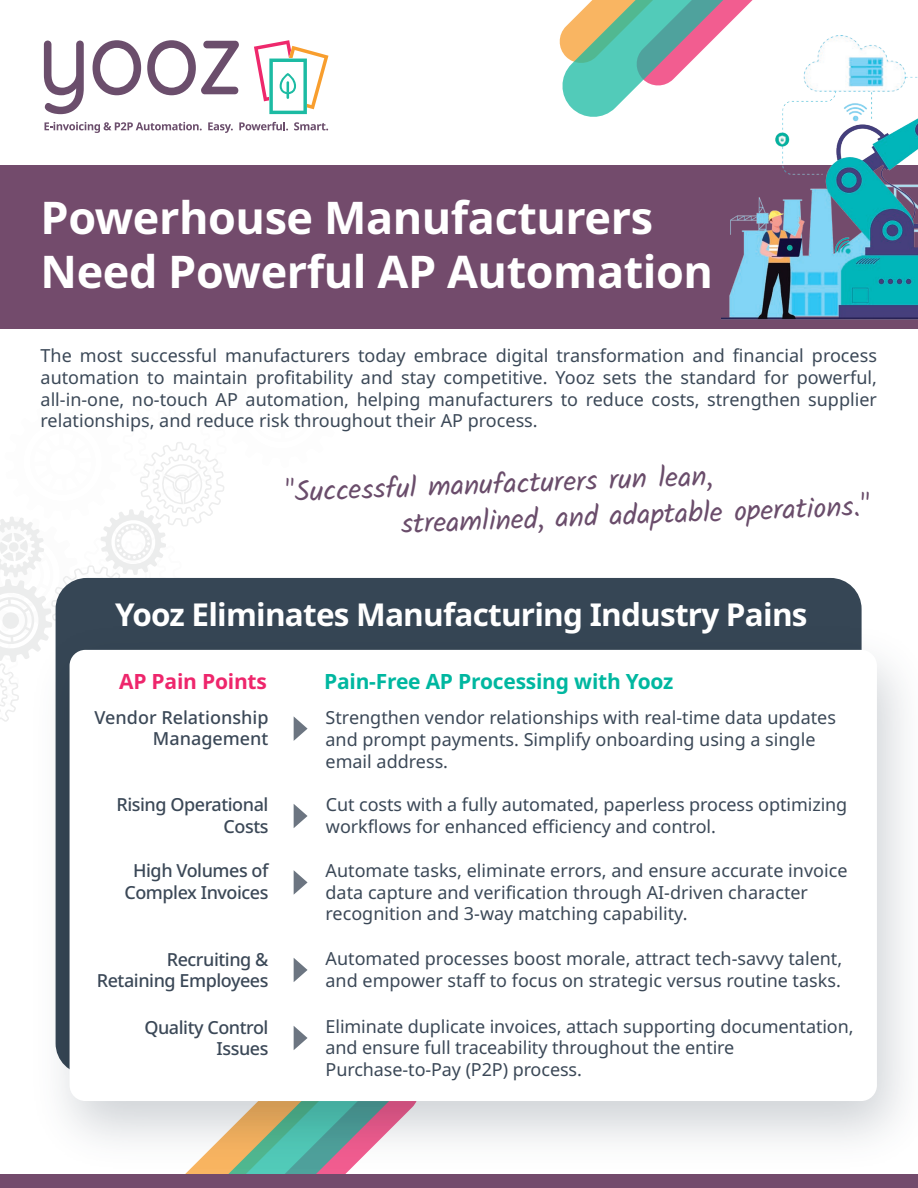
<style>
.page{position:relative;width:918px;height:1188px;background:#fff}
.page>*{position:absolute;margin:0;border:0;box-sizing:border-box;transform-origin:0 0}
.t1{font:700 45px/54px "Noto Sans";letter-spacing:-.01em;color:#fff}
.t2{font:700 31.5px "Noto Sans";letter-spacing:-.025em;color:#fff}
.t3{font:28.5px/35.5px "Kalam";color:#6a4d6b}
.t4{font:700 21px "Noto Sans";letter-spacing:-.01em;color:#00b7a0}
.t5{font:700 21px "Noto Sans";letter-spacing:-.01em;color:#ee266c}
.t6{font:18px/21.6px "Noto Sans";color:#3b4857}
.t7{font:500 18px/21.6px "Noto Sans";letter-spacing:-.025em;color:#3b4857;text-align:right}
.t8{font:500 18px/21.6px "Noto Sans";color:#3b4857;text-align:right}
</style>
<div class="page">
<svg style="left:44px;top:41px;width:40px;height:73px"></svg>
<svg style="left:93px;top:40px;width:48px;height:55px"></svg>
<svg style="left:147px;top:40px;width:92px;height:55px"></svg>
<svg style="left:45px;top:122px;width:157px;height:11px"></svg>
<svg style="left:208px;top:122px;width:25px;height:11px"></svg>
<svg style="left:239px;top:122px;width:49px;height:8px"></svg>
<svg style="left:294px;top:122px;width:34px;height:8px"></svg>
<svg style="left:254px;top:40px;width:74px;height:74px"></svg>
<svg style="left:560px;top:0;width:193px;height:117px"></svg>
<div style="left:0;top:165px;width:918px;height:164px;background:#734b6c"></div>
<img style="left:721px;top:35px;width:197px;height:285px">
<div style="left:56px;top:578px;width:806px;height:496px;background:#364655;border-radius:31px"></div>
<img style="left:12px;top:606px;width:906px;height:582px">
<div style="left:70px;top:650px;width:807px;height:451px;background:#fff;border-radius:16px"></div>
<svg style="left:0;top:442px;width:340px;height:299px"></svg>
<svg style="left:294px;top:804px;width:14px;height:24px"></svg>
<svg style="left:294px;top:870px;width:14px;height:25px"></svg>
<svg style="left:294px;top:958px;width:14px;height:24px"></svg>
<svg style="left:132px;top:1026px;width:302px;height:162px"></svg>
<h1 class="t1" style="left:41px;top:192px;width:674px">Powerhouse Manufacturers<br>Need Powerful AP Automation</h1>
<p class="t6" style="left:41px;top:345px;width:838px;text-align:justify">The most successful manufacturers today embrace digital transformation and financial process automation to maintain profitability and stay competitive. Yooz sets the standard for powerful, all-in-one, no-touch AP automation, helping manufacturers to reduce costs, strengthen supplier relationships, and reduce risk throughout their AP process.</p>
<h3 class="t3" style="left:399px;top:471px;width:471px;text-indent:-115px;rotate:-2deg">"Successful manufacturers run lean,<br>streamlined, and adaptable operations."</h3>
<h2 class="t2" style="left:115px;top:592px;width:694px">Yooz Eliminates Manufacturing Industry Pains</h2>
<p class="t5" style="left:119px;top:666px;width:149px">AP Pain Points</p>
<p class="t4" style="left:324px;top:666px;width:351px">Pain-Free AP Processing with Yooz</p>
<p class="t8" style="left:95px;top:707px;width:175px">Vendor Relationship<br>Management</p>
<p class="t6" style="left:326px;top:707px;width:512px">Strengthen vendor relationships with real-time data updates and prompt payments. Simplify onboarding using a single email address.</p>
<p class="t7" style="left:117px;top:794px;width:153px">Rising Operational<br>Costs</p>
<p class="t6" style="left:326px;top:794px;width:523px">Cut costs with a fully automated, paperless process optimizing workflows for enhanced efficiency and control.</p>
<p class="t7" style="left:125px;top:860px;width:145px;text-align:center">High Volumes of<br>Complex Invoices</p>
<p class="t6" style="left:326px;top:860px;width:523px">Automate tasks, eliminate errors, and ensure accurate invoice data capture and verification through AI-driven character recognition and 3-way matching capability.</p>
<p class="t7" style="left:97px;top:949px;width:173px">Recruiting &amp;<br>Retaining Employees</p>
<p class="t6" style="left:326px;top:948px;width:518px">Automated processes boost morale, attract tech-savvy talent, and empower staff to focus on strategic versus routine tasks.</p>
<p class="t7" style="left:144px;top:1017px;width:126px">Quality Control<br>Issues</p>
<p class="t6" style="left:326px;top:1016px;width:530px">Eliminate duplicate invoices, attach supporting documentation, and ensure full traceability throughout the entire<br>Purchase-to-Pay (P2P) process.</p>
</div>
